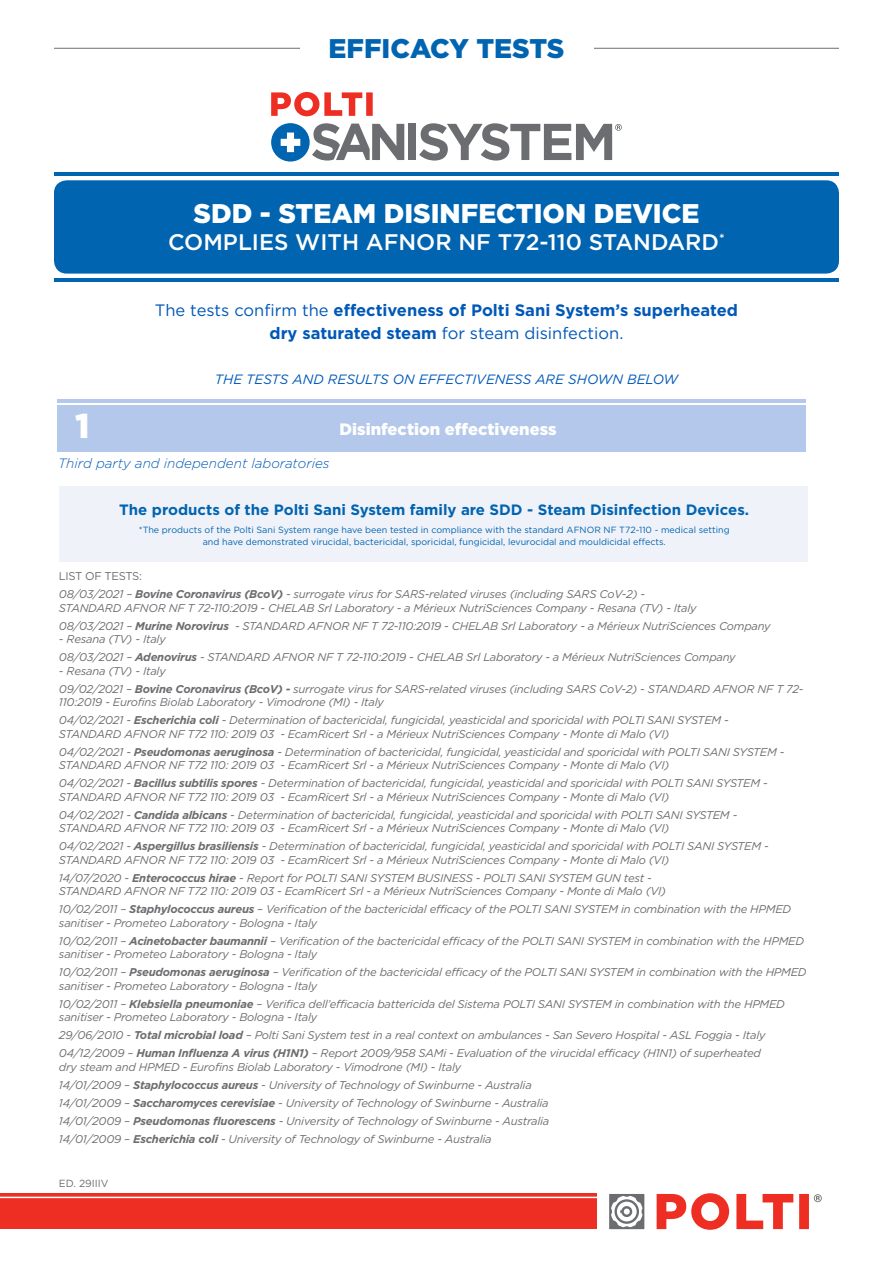
<style>
.page{position:relative;width:893px;height:1263px;background:#fff}
.page>*{position:absolute;margin:0;border:0;box-sizing:border-box;transform-origin:0 0}
.t1{font:900 34.5px "Gotham";color:#fff}
.t2{font:900 27px "Gotham";color:#fff}
.t3{font:900 27px "Gotham";color:#0164b1}
.t4{font:500 22.5px "Gotham";color:#fff}
.t5{font:700 16.5px "Gotham";color:#0058b8}
.t6{font:16.5px "Gotham";color:#0058b8}
.t7{font:900 16.5px "Gotham";color:#fff}
.t8{font:700 15px "Gotham";color:#0164b1}
.t9{font:italic 13.5px "Gotham";color:#0058b8}
.t10{font:italic 300 13.5px "Gotham";color:#0058b8}
.t11{font:italic 11.25px/13.5px "Gotham";letter-spacing:-.02em;color:#6c6d70}
.t12{font:11.25px "Gotham";letter-spacing:-.03em;color:#6c6d70}
.t13{font:10.35px "Gotham";color:#6c6d70}
.t14{font:9px "Gotham";color:#0164b1}
.s1{font-weight:400}
.s2{font-weight:700}
</style>
<div class="page">
<div style="left:0;top:1194px;width:597px;height:35px;background:#ee2e22"></div>
<hr style="left:0;top:1197px;width:606px;height:1px;background:#fff">
<svg style="left:609px;top:1194px;width:35px;height:35px"></svg>
<svg style="left:657px;top:1193px;width:165px;height:37px"></svg>
<div style="left:54px;top:180px;width:785px;height:94px;background:#0164b1;border-radius:13px"></div>
<hr style="left:54px;top:172px;width:785px;height:3px;background:#0164b1">
<svg style="left:271px;top:92px;width:102px;height:24px"></svg>
<div style="left:408px;top:124px;width:8px;height:36px;background:#6c6d70"></div>
<svg style="left:271px;top:123px;width:133px;height:39px"></svg>
<svg style="left:419px;top:123px;width:203px;height:38px"></svg>
<hr style="left:54px;top:278px;width:785px;height:4px;background:#0164b1">
<hr style="left:54px;top:48px;width:785px;height:1px;background:#6c6d70">
<div style="left:300px;top:31px;width:293px;height:31px;background:#fff"></div>
<div style="left:59px;top:486px;width:748px;height:76px;background:#eff2f9"></div>
<div style="left:57px;top:406px;width:749px;height:46px;background:#b4c8eb"></div>
<hr style="left:57px;top:399px;width:749px;height:3px;background:#b4c8eb">
<p class="t3" style="left:329px;top:33px;width:237px">EFFICACY TESTS</p>
<p class="t2" style="left:194px;top:198px;width:507px">SDD - STEAM DISINFECTION DEVICE</p>
<p class="t4" style="left:168px;top:230px;width:558px">COMPLIES WITH AFNOR NF T72-110 STANDARD<sup>*</sup></p>
<p class="t5" style="left:155px;top:301px;width:584px"><span class="s1">The tests confirm the</span> effectiveness of Polti Sani System’s superheated</p>
<p class="t6" style="left:270px;top:324px;width:355px"><span class="s2">dry saturated steam</span> for steam disinfection.</p>
<p class="t9" style="left:215px;top:371px;width:465px">THE TESTS AND RESULTS ON EFFECTIVENESS ARE SHOWN BELOW</p>
<p class="t1" style="left:75px;top:406px;width:16px">1</p>
<p class="t7" style="left:340px;top:419px;width:218px">Disinfection effectiveness</p>
<p class="t10" style="left:58px;top:455px;width:273px">Third party and independent laboratories</p>
<p class="t8" style="left:119px;top:500px;width:631px">The products of the Polti Sani System family are SDD - Steam Disinfection Devices.</p>
<p class="t14" style="left:139px;top:524px;width:592px">*The products of the Polti Sani System range have been tested in compliance with the standard AFNOR NF T72-110 - medical setting</p>
<p class="t14" style="left:203px;top:536px;width:465px">and have demonstrated virucidal, bactericidal, sporicidal, fungicidal, levurocidal and mouldicidal effects.</p>
<p class="t12" style="left:59px;top:570px;width:84px">LIST OF TESTS:</p>
<p class="t11" style="left:59px;top:588px;width:588px">08/03/2021 – <span class="s2">Bovine Coronavirus (BcoV)</span> - surrogate virus for SARS-related viruses (including SARS CoV-2) -</p>
<p class="t11" style="left:59px;top:601px;width:639px">STANDARD AFNOR NF T 72-110:2019 - CHELAB Srl Laboratory - a Mérieux NutriSciences Company - Resana (TV) - Italy</p>
<p class="t11" style="left:59px;top:619px;width:713px">08/03/2021 – <span class="s2">Murine Norovirus</span> - STANDARD AFNOR NF T 72-110:2019 - CHELAB Srl Laboratory - a Mérieux NutriSciences Company</p>
<p class="t11" style="left:59px;top:633px;width:108px">- Resana (TV) - Italy</p>
<p class="t11" style="left:59px;top:651px;width:678px">08/03/2021 – <span class="s2">Adenovirus</span> - STANDARD AFNOR NF T 72-110:2019 - CHELAB Srl Laboratory - a Mérieux NutriSciences Company</p>
<p class="t11" style="left:59px;top:664px;width:108px">- Resana (TV) - Italy</p>
<p class="t11" style="left:59px;top:682px;width:746px">09/02/2021 – <span class="s2">Bovine Coronavirus (BcoV) -</span> surrogate virus for SARS-related viruses (including SARS CoV-2) - STANDARD AFNOR NF T 72-<br>110:2019 - Eurofins Biolab Laboratory - Vimodrone (MI) - Italy</p>
<p class="t11" style="left:59px;top:714px;width:671px">04/02/2021 - <span class="s2">Escherichia coli</span> - Determination of bactericidal, fungicidal, yeasticidal and sporicidal with POLTI SANI SYSTEM -</p>
<p class="t11" style="left:59px;top:727px;width:612px">STANDARD AFNOR NF T72 110: 2019 03 - EcamRicert Srl - a Mérieux NutriSciences Company - Monte di Malo (VI)</p>
<p class="t11" style="left:59px;top:745px;width:727px">04/02/2021 - <span class="s2">Pseudomonas aeruginosa</span> - Determination of bactericidal, fungicidal, yeasticidal and sporicidal with POLTI SANI SYSTEM -</p>
<p class="t11" style="left:59px;top:759px;width:612px">STANDARD AFNOR NF T72 110: 2019 03 - EcamRicert Srl - a Mérieux NutriSciences Company - Monte di Malo (VI)</p>
<p class="t11" style="left:59px;top:777px;width:710px">04/02/2021 - <span class="s2">Bacillus subtilis spores</span> - Determination of bactericidal, fungicidal, yeasticidal and sporicidal with POLTI SANI SYSTEM -</p>
<p class="t11" style="left:59px;top:790px;width:612px">STANDARD AFNOR NF T72 110: 2019 03 - EcamRicert Srl - a Mérieux NutriSciences Company - Monte di Malo (VI)</p>
<p class="t11" style="left:59px;top:808px;width:680px">04/02/2021 - <span class="s2">Candida albicans</span> - Determination of bactericidal, fungicidal, yeasticidal and sporicidal with POLTI SANI SYSTEM -</p>
<p class="t11" style="left:59px;top:822px;width:612px">STANDARD AFNOR NF T72 110: 2019 03 - EcamRicert Srl - a Mérieux NutriSciences Company - Monte di Malo (VI)</p>
<p class="t11" style="left:59px;top:840px;width:711px">04/02/2021 - <span class="s2">Aspergillus brasiliensis</span> - Determination of bactericidal, fungicidal, yeasticidal and sporicidal with POLTI SANI SYSTEM -</p>
<p class="t11" style="left:59px;top:853px;width:612px">STANDARD AFNOR NF T72 110: 2019 03 - EcamRicert Srl - a Mérieux NutriSciences Company - Monte di Malo (VI)</p>
<p class="t11" style="left:59px;top:871px;width:594px">14/07/2020 - <span class="s2">Enterococcus hirae</span> - Report for POLTI SANI SYSTEM BUSINESS - POLTI SANI SYSTEM GUN test -</p>
<p class="t11" style="left:59px;top:885px;width:609px">STANDARD AFNOR NF T72 110: 2019 03 - EcamRicert Srl - a Mérieux NutriSciences Company - Monte di Malo (VI)</p>
<p class="t11" style="left:59px;top:903px;width:734px">10/02/2011 – <span class="s2">Staphylococcus aureus</span> – Verification of the bactericidal efficacy of the POLTI SANI SYSTEM in combination with the HPMED</p>
<p class="t11" style="left:59px;top:916px;width:260px">sanitiser - Prometeo Laboratory - Bologna - Italy</p>
<p class="t11" style="left:59px;top:934px;width:747px">10/02/2011 – <span class="s2">Acinetobacter baumannii</span> – Verification of the bactericidal efficacy of the POLTI SANI SYSTEM in combination with the HPMED</p>
<p class="t11" style="left:59px;top:948px;width:260px">sanitiser - Prometeo Laboratory - Bologna - Italy</p>
<p class="t11" style="left:59px;top:966px;width:749px">10/02/2011 – <span class="s2">Pseudomonas aeruginosa</span> – Verification of the bactericidal efficacy of the POLTI SANI SYSTEM in combination with the HPMED</p>
<p class="t11" style="left:59px;top:979px;width:260px">sanitiser - Prometeo Laboratory - Bologna - Italy</p>
<p class="t11" style="left:59px;top:997px;width:727px">10/02/2011 – <span class="s2">Klebsiella pneumoniae</span> – Verifica dell’efficacia battericida del Sistema POLTI SANI SYSTEM in combination with the HPMED</p>
<p class="t11" style="left:59px;top:1011px;width:260px">sanitiser - Prometeo Laboratory - Bologna - Italy</p>
<p class="t11" style="left:59px;top:1029px;width:708px">29/06/2010 - <span class="s2">Total microbial load</span> – Polti Sani System test in a real context on ambulances - San Severo Hospital - ASL Foggia - Italy</p>
<p class="t11" style="left:59px;top:1047px;width:703px">04/12/2009 – <span class="s2">Human Influenza A virus (H1N1)</span> – Report 2009/958 SAMi - Evaluation of the virucidal efficacy (H1N1) of superheated</p>
<p class="t11" style="left:59px;top:1060px;width:404px">dry steam and HPMED - Eurofins Biolab Laboratory - Vimodrone (MI) - Italy</p>
<p class="t11" style="left:59px;top:1078px;width:474px">14/01/2009 – <span class="s2">Staphylococcus aureus</span> - University of Technology of Swinburne - Australia</p>
<p class="t11" style="left:59px;top:1096px;width:491px">14/01/2009 – <span class="s2">Saccharomyces cerevisiae</span> - University of Technology of Swinburne - Australia</p>
<p class="t11" style="left:59px;top:1114px;width:492px">14/01/2009 – <span class="s2">Pseudomonas fluorescens</span> - University of Technology of Swinburne - Australia</p>
<p class="t11" style="left:59px;top:1132px;width:434px">14/01/2009 – <span class="s2">Escherichia coli</span> - University of Technology of Swinburne - Australia</p>
<p class="t13" style="left:59px;top:1177px;width:51px">ED. 29IIIV</p>
</div>
